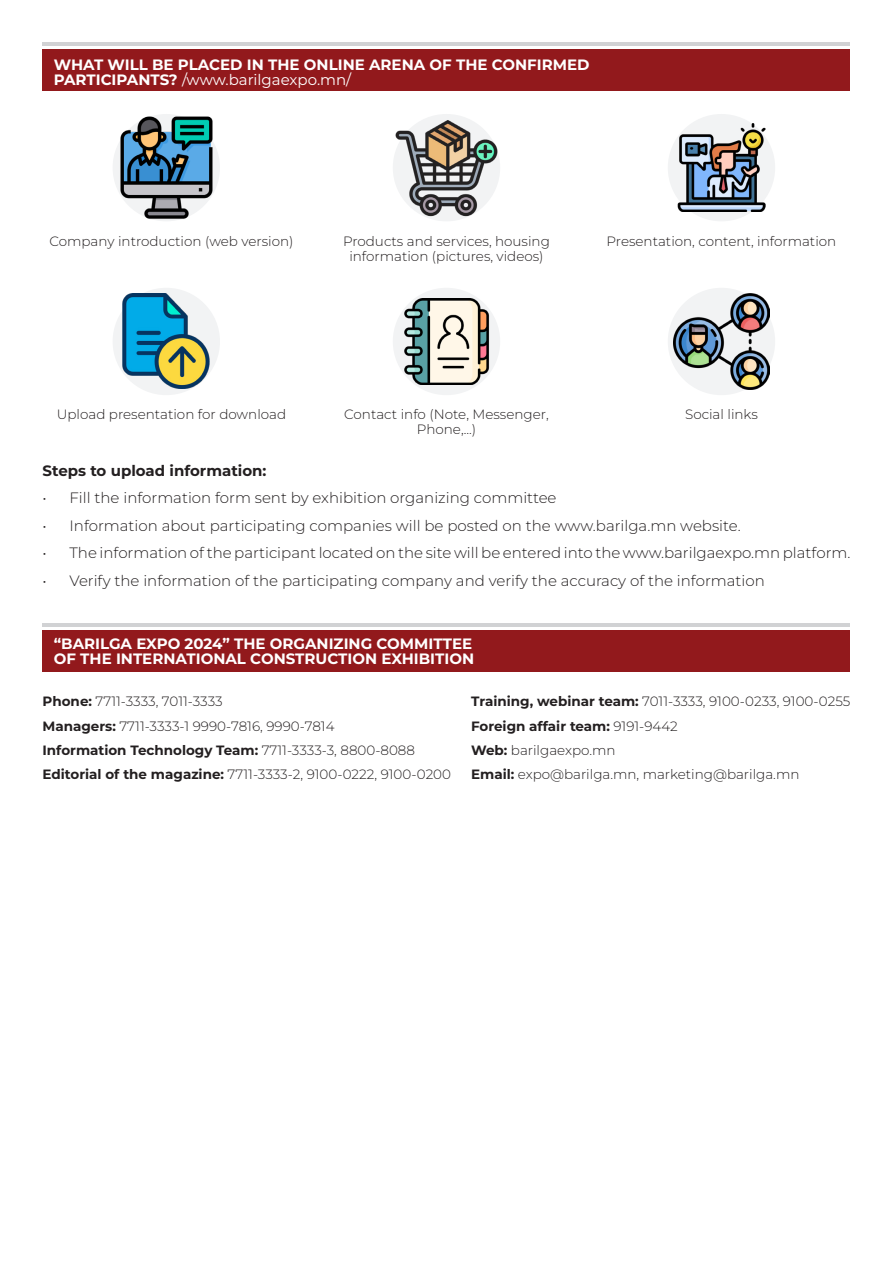
<style>
.page{position:relative;width:893px;height:1263px;background:#fff}
.page>*{position:absolute;margin:0;border:0;box-sizing:border-box;transform-origin:0 0}
.t1{font:300 15px "Montserrat";color:#231f20}
.t2{font:700 15px/15px "Montserrat";color:#fff}
.t3{font:700 15px "Montserrat";color:#231f20}
.t4{font:300 13.5px/15px "Montserrat";color:#231f20;text-align:center}
.t5{font:700 13.5px "Montserrat";color:#231f20}
.s1{font-weight:400}
.s2{font-weight:700}
.s3{font-weight:300}
</style>
<div class="page">
<div style="left:43px;top:49px;width:807px;height:42px;background:#92191c"></div>
<div style="left:43px;top:630px;width:807px;height:42px;background:#92191c"></div>
<hr style="left:43px;top:43px;width:807px;height:3px;background:#d1d2d4">
<hr style="left:43px;top:623px;width:807px;height:3px;background:#d1d2d4">
<div style="left:113px;top:288px;width:107px;height:107px;background:#f2f3f4;border-radius:50%"></div>
<div style="left:393px;top:288px;width:107px;height:107px;background:#f2f3f4;border-radius:50%"></div>
<div style="left:668px;top:114px;width:107px;height:107px;background:#f2f3f4;border-radius:50%"></div>
<div style="left:668px;top:288px;width:107px;height:107px;background:#f2f3f4;border-radius:50%"></div>
<img style="left:113px;top:114px;width:107px;height:107px">
<img style="left:395px;top:116px;width:103px;height:103px">
<img style="left:677px;top:123px;width:89px;height:89px">
<img style="left:121px;top:294px;width:89px;height:95px">
<img style="left:404px;top:299px;width:85px;height:85px">
<img style="left:673px;top:293px;width:97px;height:97px">
<p class="t2" style="left:54px;top:56px;width:537px">WHAT WILL BE PLACED IN THE ONLINE ARENA OF THE CONFIRMED<br>PARTICIPANTS? <span class="s1">/www.barilgaexpo.mn/</span></p>
<p class="t4" style="left:49px;top:233px;width:246px">Company introduction (web version)</p>
<p class="t4" style="left:343px;top:233px;width:208px">Products and services, housing information (pictures, videos)</p>
<p class="t4" style="left:57px;top:407px;width:231px">Upload presentation for download</p>
<p class="t4" style="left:344px;top:407px;width:206px">Contact info (Note, Messenger,<br>Phone,...)</p>
<p class="t4" style="left:607px;top:233px;width:231px">Presentation, content, information</p>
<p class="t4" style="left:685px;top:407px;width:74px">Social links</p>
<p class="t3" style="left:43px;top:460px;width:225px">Steps to upload information:</p>
<p class="t1" style="left:43px;top:488px;width:516px">• Fill the information form sent by exhibition organizing committee</p>
<p class="t1" style="left:43px;top:515px;width:700px">• Information about participating companies will be posted on the www.barilga.mn website.</p>
<p class="t1" style="left:43px;top:543px;width:809px">• The information of the participant located on the site will be entered into the www.barilgaexpo.mn platform.</p>
<p class="t1" style="left:43px;top:570px;width:724px">• Verify the information of the participating company and verify the accuracy of the information</p>
<p class="t2" style="left:54px;top:636px;width:422px">“BARILGA EXPO 2024” THE ORGANIZING COMMITTEE<br>OF THE INTERNATIONAL CONSTRUCTION EXHIBITION</p>
<p class="t4" style="left:471px;top:693px;width:381px"><span class="s2">Training, webinar team:</span> 7011-3333, 9100-0233, 9100-0255</p>
<p class="t5" style="left:471px;top:716px;width:208px">Foreign affair team: <span class="s3">9191-9442</span></p>
<p class="t4" style="left:471px;top:742px;width:146px"><span class="s2">Web:</span> barilgaexpo.mn</p>
<p class="t4" style="left:471px;top:767px;width:330px"><span class="s2">Email:</span> expo@barilga.mn, marketing@barilga.mn</p>
<p class="t4" style="left:43px;top:693px;width:182px"><span class="s2">Phone:</span> 7711-3333, 7011-3333</p>
<p class="t4" style="left:43px;top:718px;width:294px"><span class="s2">Managers:</span> 7711-3333-1 9990-7816, 9990-7814</p>
<p class="t5" style="left:43px;top:740px;width:374px">Information Technology Team: <span class="s3">7711-3333-3, 8800-8088</span></p>
<p class="t4" style="left:43px;top:767px;width:410px"><span class="s2">Editorial of the magazine:</span> 7711-3333-2, 9100-0222, 9100-0200</p>
</div>
